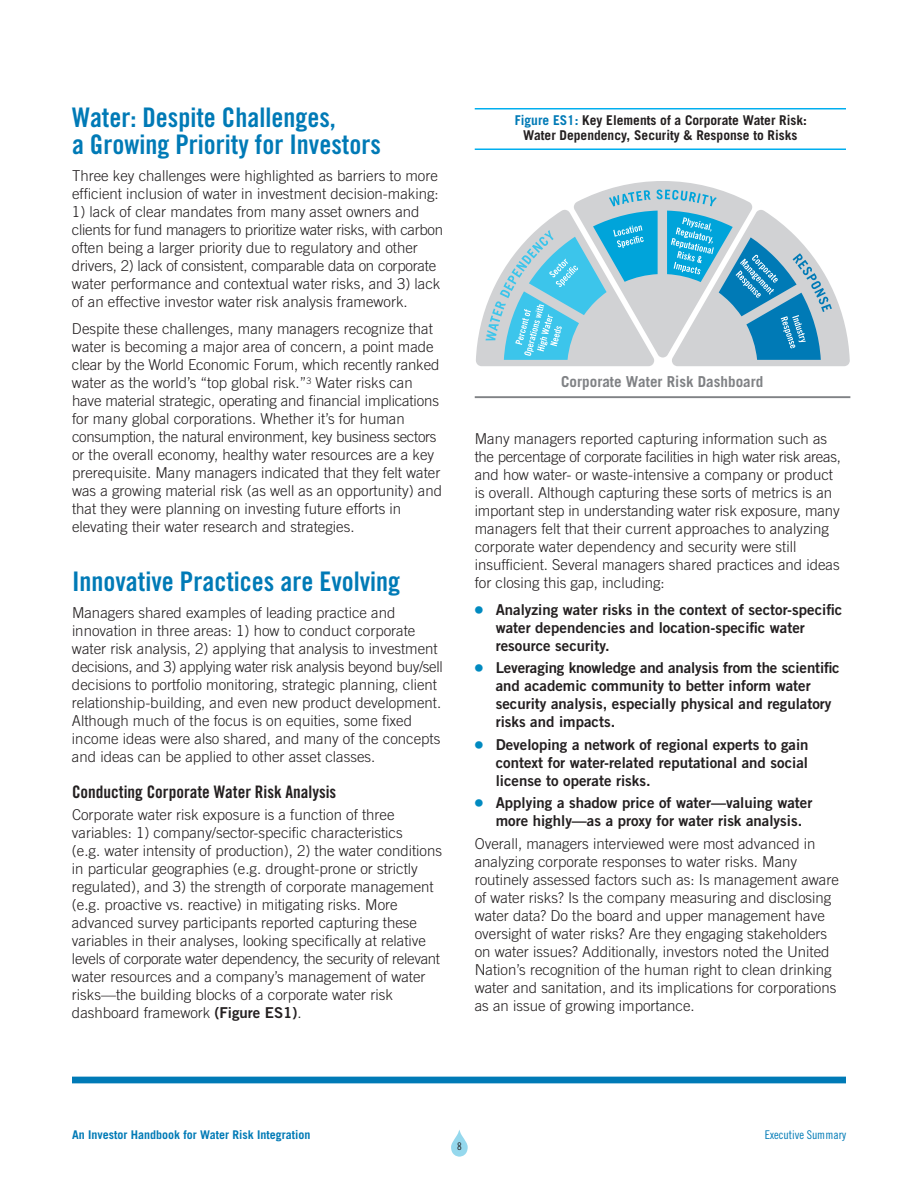
<style>
.page{position:relative;width:918px;height:1188px;background:#fff}
.page>*{position:absolute;margin:0;border:0;box-sizing:border-box;transform-origin:0 0}
.t1{font:27px/27px "Trade Gothic LT Std Bd Cn 20";color:#007ab6}
.t2{font:17.25px "Trade Gothic LT Std Bd Cn 20";color:#231f20}
.t3{font:700 15.15px "Trade Gothic LT Std";color:#808285}
.t4{font:300 15px/18px "Trade Gothic LT Std";color:#231f20}
.t5{font:15px/18px "Trade Gothic LT Std Bd 2";color:#231f20}
.t6{font:700 13.5px/15px "Trade Gothic LT Std";color:#231f20;text-align:center}
.t7{font:700 12px "Trade Gothic LT Std";color:#007ab6}
.t8{font:12px "Trade Gothic LT Std Cn 18";color:#007ab6}
.t9{font:10.5px "Trade Gothic LT Std Cn 18";color:#231f20}
.s1{font-family:"Trade Gothic LT Std Bd 2";font-weight:400}
.s2{color:#007ab6}
.s3{font-family:"Universal Newswith Comm Pi";color:#008ac0}
</style>
<div class="page">
<div style="left:72px;top:1077px;width:774px;height:6px;background:#007ab6"></div>
<svg style="left:451px;top:1130px;width:17px;height:27px"></svg>
<svg style="left:476px;top:181px;width:374px;height:185px"></svg>
<hr style="left:475px;top:396px;width:375px;height:2px;background:#808285">
<hr style="left:475px;top:108px;width:371px;height:2px;background:#00aeef">
<hr style="left:475px;top:148px;width:371px;height:2px;background:#00aeef">
<h1 class="t1" style="left:72px;top:107px;width:310px">Water: despite challenges,<br>a Growing Priority for Investors</h1>
<p class="t4" style="left:72px;top:168px;width:368px">Three key challenges were highlighted as barriers to more efficient inclusion of water in investment decision-making:</p>
<p class="t4" style="left:72px;top:204px;width:373px">1) lack of clear mandates from many asset owners and clients for fund managers to prioritize water risks, with carbon often being a larger priority due to regulatory and other drivers, 2) lack of consistent, comparable data on corporate water performance and contextual water risks, and 3) lack of an effective investor water risk analysis framework.</p>
<p class="t4" style="left:72px;top:321px;width:372px">Despite these challenges, many managers recognize that water is becoming a major area of concern, a point made clear by the World Economic Forum, which recently ranked water as the world’s “top global risk.”<sup>3</sup> Water risks can have material strategic, operating and financial implications for many global corporations. Whether it’s for human consumption, the natural environment, key business sectors or the overall economy, healthy water resources are a key prerequisite. Many managers indicated that they felt water was a growing material risk (as well as an opportunity) and that they were planning on investing future efforts in elevating their water research and strategies.</p>
<h1 class="t1" style="left:72px;top:570px;width:330px">Innovative Practices are evolving</h1>
<p class="t4" style="left:72px;top:605px;width:372px">Managers shared examples of leading practice and innovation in three areas: 1) how to conduct corporate water risk analysis, 2) applying that analysis to investment decisions, and 3) applying water risk analysis beyond buy/sell decisions to portfolio monitoring, strategic planning, client relationship-building, and even new product development.<br>Although much of the focus is on equities, some fixed income ideas were also shared, and many of the concepts and ideas can be applied to other asset classes.</p>
<p class="t2" style="left:72px;top:786px;width:266px">conducting corporate Water Risk Analysis</p>
<p class="t4" style="left:72px;top:807px;width:372px">Corporate water risk exposure is a function of three variables: 1) company/sector-specific characteristics<br>(e.g. water intensity of production), 2) the water conditions in particular geographies (e.g. drought-prone or strictly regulated), and 3) the strength of corporate management (e.g. proactive vs. reactive) in mitigating risks. More advanced survey participants reported capturing these variables in their analyses, looking specifically at relative levels of corporate water dependency, the security of relevant water resources and a company’s management of water risks—the building blocks of a corporate water risk dashboard framework <span class="s1">(Figure ES1)</span>.</p>
<p class="t6" style="left:515px;top:113px;width:294px"><span class="s2">Figure ES1:</span> Key Elements of a Corporate Water Risk:<br>Water Dependency, Security &amp; Response to Risks</p>
<p class="t3" style="left:561px;top:376px;width:204px">Corporate Water Risk Dashboard</p>
<p class="t4" style="left:475px;top:431px;width:368px">Many managers reported capturing information such as the percentage of corporate facilities in high water risk areas, and how water- or waste-intensive a company or product is overall. Although capturing these sorts of metrics is an important step in understanding water risk exposure, many managers felt that their current approaches to analyzing corporate water dependency and security were still insufficient. Several managers shared practices and ideas for closing this gap, including:</p>
<p class="t5" style="left:496px;top:602px;width:348px;text-indent:-21px"><span class="s3">●</span> Analyzing water risks in the context of sector-specific water dependencies and location-specific water resource security.</p>
<p class="t5" style="left:496px;top:660px;width:345px;text-indent:-21px"><span class="s3">●</span> Leveraging knowledge and analysis from the scientific and academic community to better inform water security analysis, especially physical and regulatory risks and impacts.</p>
<p class="t5" style="left:496px;top:737px;width:314px;text-align:justify;text-indent:-21px"><span class="s3">●</span> Developing a network of regional experts to gain context for water-related reputational and social license to operate risks.</p>
<p class="t5" style="left:496px;top:795px;width:318px;text-indent:-21px"><span class="s3">●</span> Applying a shadow price of water—valuing water more highly—as a proxy for water risk analysis.</p>
<p class="t4" style="left:475px;top:836px;width:366px">Overall, managers interviewed were most advanced in analyzing corporate responses to water risks. Many routinely assessed factors such as: Is management aware of water risks? Is the company measuring and disclosing water data? Do the board and upper management have oversight of water risks? Are they engaging stakeholders on water issues? Additionally, investors noted the United Nation’s recognition of the human right to clean drinking water and sanitation, and its implications for corporations as an issue of growing importance.</p>
<p class="t7" style="left:72px;top:1130px;width:240px">An Investor Handbook for Water Risk Integration</p>
<p class="t8" style="left:765px;top:1130px;width:83px">Executive Summary</p>
<p class="t9" style="left:457px;top:1142px;width:6px">8</p>
</div>
